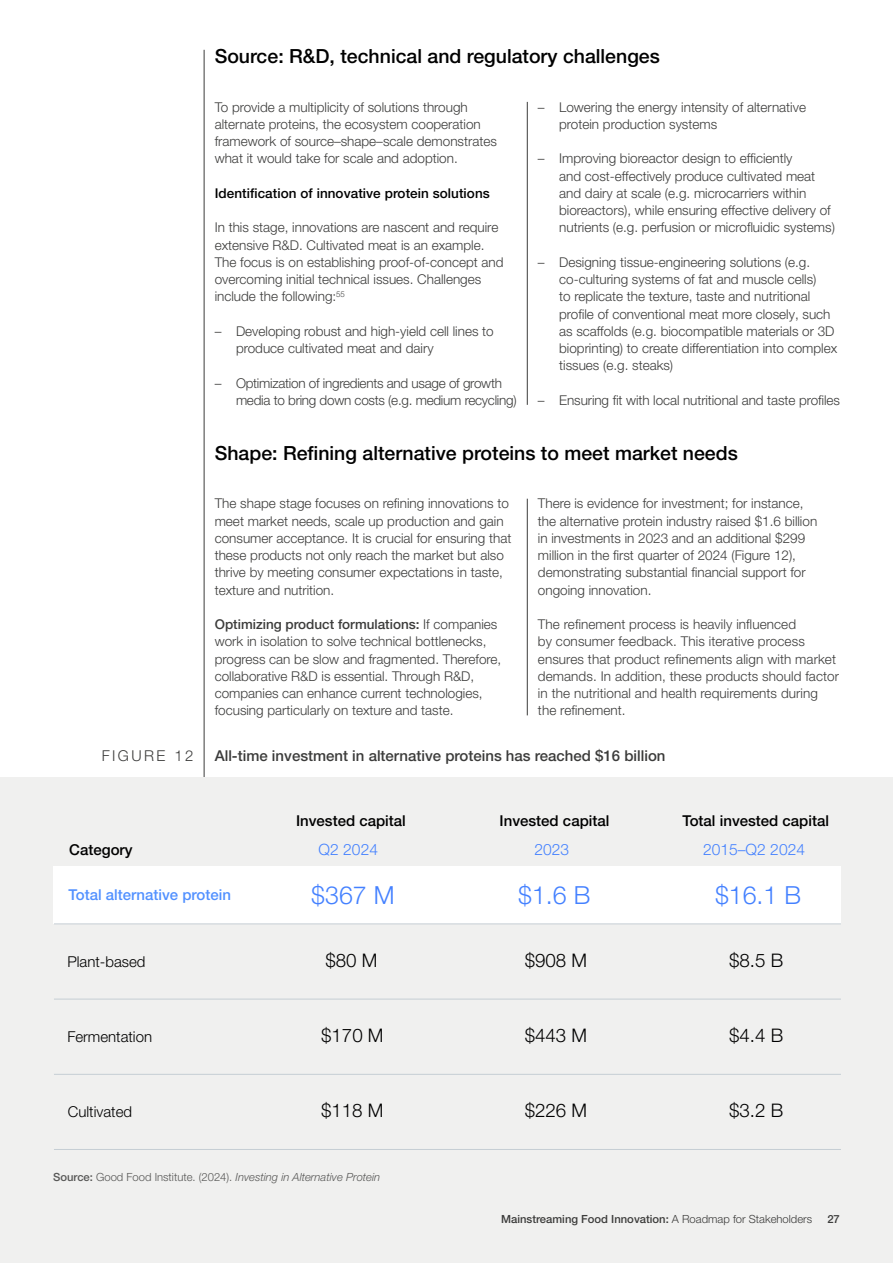
<style>
.page{position:relative;width:893px;height:1263px;background:#fff}
.page>*{position:absolute;margin:0;border:0;box-sizing:border-box;transform-origin:0 0}
.t1{font:300 24.9px "Helvetica Neue LT Pro";color:#4481ff}
.t2{font:500 19.5px "Helvetica Neue LT Pro";color:#000}
.t3{font:300 18.75px "Helvetica Neue LT Pro";color:#000}
.t4{font:300 15.6px "Helvetica Neue LT Pro";color:#4481ff}
.t5{font:500 15px "Helvetica Neue LT Pro";color:#3c3c3b}
.t6{font:500 15px "Helvetica Neue LT Pro";color:#000}
.t7{font:300 15px "Helvetica Neue LT Pro";color:#000}
.t8{font:500 15px "Helvetica Neue LT Pro";color:#5291ff}
.t9{font:300 15px "Helvetica Neue LT Pro";letter-spacing:.16em;color:#3c3c3b}
.t10{font:300 13.5px/17.2px "Helvetica Neue LT Pro";color:#3c3c3b}
.t11{font:300 13.5px/17.2px "Helvetica Neue LT Pro";letter-spacing:-.02em;color:#3c3c3b}
.t12{font:500 13.5px "Helvetica Neue LT Pro";letter-spacing:.005em;color:#000}
.t13{font:italic 300 11.25px "Helvetica Neue LT Pro";color:#575756}
.t14{font:500 11.25px "Helvetica Neue LT Pro";color:#3c3c3b}
.s1{font-weight:500}
.s2{font-weight:500;font-style:normal}
.s3{font-style:normal}
.s4{font-weight:300}
</style>
<div class="page">
<hr style="left:204px;top:50px;width:1px;height:861px;background:#3c3c3b">
<hr style="left:527px;top:102px;width:1px;height:303px;background:#3c3c3b">
<hr style="left:527px;top:499px;width:1px;height:216px;background:#3c3c3b">
<div style="left:0;top:777px;width:893px;height:486px;background:#f0f0ef"></div>
<div style="left:54px;top:867px;width:787px;height:57px;background:#fff"></div>
<hr style="left:54px;top:923px;width:787px;height:1px;background:#c5ced4">
<hr style="left:54px;top:999px;width:787px;height:1px;background:#c5ced4">
<hr style="left:54px;top:1074px;width:787px;height:1px;background:#c5ced4">
<hr style="left:54px;top:1149px;width:787px;height:1px;background:#c5ced4">
<h2 class="t2" style="left:215px;top:44px;width:447px">Source: R&amp;D, technical and regulatory challenges</h2>
<p class="t10" style="left:215px;top:98px;width:284px">To provide a multiplicity of solutions through alternate proteins, the ecosystem cooperation framework of source–shape–scale demonstrates what it would take for scale and adoption.</p>
<p class="t12" style="left:215px;top:185px;width:277px">Identification of innovative protein solutions</p>
<p class="t10" style="left:215px;top:219px;width:290px">In this stage, innovations are nascent and require extensive R&amp;D. Cultivated meat is an example.<br>The focus is on establishing proof-of-concept and overcoming initial technical issues. Challenges include the following:<sup>55</sup></p>
<p class="t10" style="left:236px;top:322px;width:259px;text-indent:-21px">– Developing robust and high-yield cell lines to produce cultivated meat and dairy</p>
<p class="t11" style="left:236px;top:374px;width:282px;text-indent:-21px">– Optimization of ingredients and usage of growth media to bring down costs (e.g. medium recycling)</p>
<p class="t10" style="left:559px;top:98px;width:248px;text-indent:-21px">– Lowering the energy intensity of alternative protein production systems</p>
<p class="t10" style="left:559px;top:150px;width:277px;text-indent:-21px">– Improving bioreactor design to efficiently<br>and cost-effectively produce cultivated meat and dairy at scale (e.g. microcarriers within bioreactors), while ensuring effective delivery of nutrients (e.g. perfusion or microfluidic systems)</p>
<p class="t10" style="left:559px;top:253px;width:280px;text-indent:-21px">– Designing tissue-engineering solutions (e.g. co-culturing systems of fat and muscle cells)<br>to replicate the texture, taste and nutritional profile of conventional meat more closely, such as scaffolds (e.g. biocompatible materials or 3D bioprinting) to create differentiation into complex tissues (e.g. steaks)</p>
<p class="t10" style="left:538px;top:391px;width:303px">– Ensuring fit with local nutritional and taste profiles</p>
<h2 class="t2" style="left:215px;top:441px;width:525px">Shape: Refining alternative proteins to meet market needs</h2>
<p class="t10" style="left:215px;top:495px;width:298px">The shape stage focuses on refining innovations to meet market needs, scale up production and gain consumer acceptance. It is crucial for ensuring that these products not only reach the market but also thrive by meeting consumer expectations in taste, texture and nutrition.</p>
<p class="t10" style="left:215px;top:615px;width:288px"><span class="s1">Optimizing product formulations:</span> If companies work in isolation to solve technical bottlenecks, progress can be slow and fragmented. Therefore, collaborative R&amp;D is essential. Through R&amp;D, companies can enhance current technologies, focusing particularly on texture and taste.</p>
<p class="t10" style="left:538px;top:495px;width:281px">There is evidence for investment; for instance, the alternative protein industry raised $1.6 billion in investments in 2023 and an additional $299 million in the first quarter of 2024 (Figure 12), demonstrating substantial financial support for ongoing innovation.</p>
<p class="t10" style="left:538px;top:615px;width:303px">The refinement process is heavily influenced<br>by consumer feedback. This iterative process ensures that product refinements align with market demands. In addition, these products should factor in the nutritional and health requirements during the refinement.</p>
<p class="t9" style="left:102px;top:746px;width:93px">FIGURE 12</p>
<p class="t5" style="left:215px;top:746px;width:452px">All-time investment in alternative proteins has reached $16 billion</p>
<p class="t6" style="left:296px;top:812px;width:111px">Invested capital</p>
<p class="t6" style="left:500px;top:812px;width:111px">Invested capital</p>
<p class="t4" style="left:535px;top:839px;width:36px">2023</p>
<p class="t6" style="left:682px;top:812px;width:148px">Total invested capital</p>
<p class="t4" style="left:703px;top:839px;width:103px">2015–Q2 2024</p>
<p class="t6" style="left:69px;top:840px;width:65px">Category</p>
<p class="t4" style="left:319px;top:839px;width:61px">Q2 2024</p>
<p class="t8" style="left:69px;top:885px;width:164px">Total alternative protein</p>
<h1 class="t1" style="left:311px;top:880px;width:85px">$367 M</h1>
<h1 class="t1" style="left:518px;top:880px;width:74px">$1.6 B</h1>
<h1 class="t1" style="left:715px;top:880px;width:88px">$16.1 B</h1>
<p class="t7" style="left:67px;top:952px;width:80px">Plant-based</p>
<h3 class="t3" style="left:325px;top:949px;width:54px">$80 M</h3>
<h3 class="t3" style="left:525px;top:949px;width:64px">$908 M</h3>
<h3 class="t3" style="left:729px;top:949px;width:56px">$8.5 B</h3>
<p class="t7" style="left:67px;top:1027px;width:86px">Fermentation</p>
<h3 class="t3" style="left:321px;top:1024px;width:64px">$170 M</h3>
<h3 class="t3" style="left:525px;top:1024px;width:64px">$443 M</h3>
<h3 class="t3" style="left:729px;top:1024px;width:56px">$4.4 B</h3>
<p class="t7" style="left:68px;top:1103px;width:66px">Cultivated</p>
<h3 class="t3" style="left:321px;top:1099px;width:64px">$118 M</h3>
<h3 class="t3" style="left:525px;top:1099px;width:64px">$226 M</h3>
<h3 class="t3" style="left:729px;top:1099px;width:56px">$3.2 B</h3>
<p class="t13" style="left:53px;top:1170px;width:329px"><span class="s2">Source:</span> <span class="s3">Good Food Institute. (2024).</span> Investing in Alternative Protein</p>
<p class="t14" style="left:501px;top:1212px;width:312px">Mainstreaming Food Innovation: <span class="s4">A Roadmap for Stakeholders</span></p>
<p class="t14" style="left:827px;top:1212px;width:14px">27</p>
</div>
